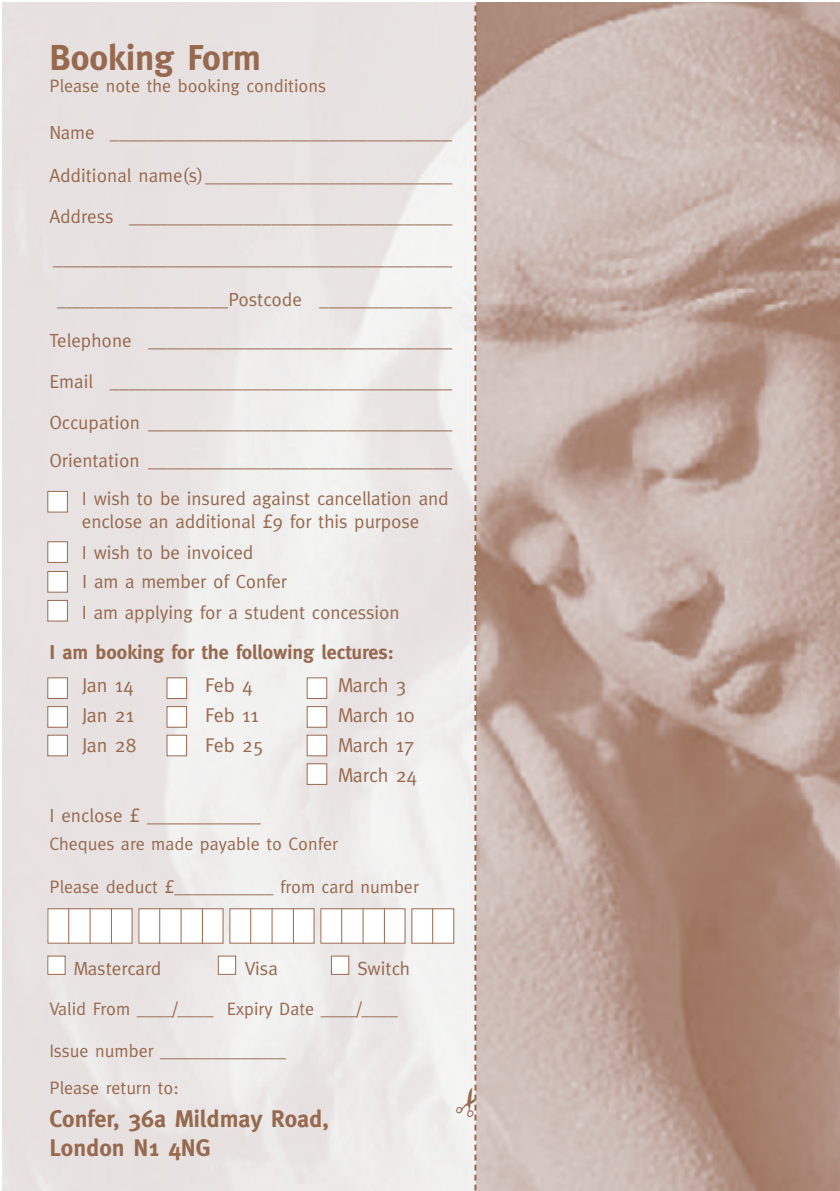
<style>
.page{position:relative;width:840px;height:1191px;background:#fff}
.page>*{position:absolute;margin:0;border:0;box-sizing:border-box;transform-origin:0 0}
.t1{font:700 36px "Meta";color:#97694f}
.t2{font:700 24px/28.8px "Meta";color:#97694f}
.t3{font:20px/30px "Meta";color:#97694f}
.t4{font:700 20px "Meta";color:#97694f}
.t5{font:19px/41.2px "Meta";letter-spacing:-.005em;color:#97694f}
.t6{font:18px/37.6px "Meta";color:#97694f}
</style>
<div class="page">
<img style="left:478px;top:3px;width:361px;height:1188px">
<img style="left:2px;top:3px;width:453px;height:1188px">
<div style="left:48px;top:908px;width:84px;height:35px;background:#fff"></div>
<div style="left:47px;top:908px;width:85px;height:35px;border:1px solid #97694f"></div>
<hr style="left:68px;top:908px;width:1px;height:35px;background:#97694f">
<hr style="left:89px;top:908px;width:1px;height:35px;background:#97694f">
<hr style="left:111px;top:908px;width:1px;height:35px;background:#97694f">
<div style="left:139px;top:908px;width:84px;height:35px;background:#fff"></div>
<div style="left:138px;top:908px;width:85px;height:35px;border:1px solid #97694f"></div>
<hr style="left:159px;top:908px;width:1px;height:35px;background:#97694f">
<hr style="left:180px;top:908px;width:1px;height:35px;background:#97694f">
<hr style="left:202px;top:908px;width:1px;height:35px;background:#97694f">
<div style="left:230px;top:908px;width:84px;height:35px;background:#fff"></div>
<div style="left:229px;top:908px;width:85px;height:35px;border:1px solid #97694f"></div>
<hr style="left:250px;top:908px;width:1px;height:35px;background:#97694f">
<hr style="left:271px;top:908px;width:1px;height:35px;background:#97694f">
<hr style="left:293px;top:908px;width:1px;height:35px;background:#97694f">
<div style="left:321px;top:908px;width:84px;height:35px;background:#fff"></div>
<div style="left:320px;top:908px;width:85px;height:35px;border:1px solid #97694f"></div>
<hr style="left:341px;top:908px;width:1px;height:35px;background:#97694f">
<hr style="left:362px;top:908px;width:1px;height:35px;background:#97694f">
<hr style="left:383px;top:908px;width:1px;height:35px;background:#97694f">
<div style="left:411px;top:908px;width:42px;height:35px;background:#fff"></div>
<div style="left:411px;top:908px;width:43px;height:35px;border:1px solid #97694f"></div>
<hr style="left:432px;top:908px;width:1px;height:35px;background:#97694f">
<div style="left:48px;top:956px;width:17px;height:18px;background:#fff"></div>
<div style="left:47px;top:955px;width:18px;height:19px;border:1px solid #97694f"></div>
<div style="left:218px;top:956px;width:17px;height:18px;background:#fff"></div>
<div style="left:218px;top:955px;width:18px;height:19px;border:1px solid #97694f"></div>
<div style="left:331px;top:956px;width:17px;height:18px;background:#fff"></div>
<div style="left:331px;top:955px;width:18px;height:19px;border:1px solid #97694f"></div>
<div style="left:48px;top:542px;width:19px;height:20px;background:#fff"></div>
<div style="left:47px;top:541px;width:21px;height:22px;border:1px solid #97694f"></div>
<div style="left:48px;top:571px;width:19px;height:21px;background:#fff"></div>
<div style="left:47px;top:571px;width:21px;height:21px;border:1px solid #97694f"></div>
<div style="left:48px;top:491px;width:19px;height:21px;background:#fff"></div>
<div style="left:47px;top:491px;width:21px;height:21px;border:1px solid #97694f"></div>
<div style="left:48px;top:600px;width:19px;height:21px;background:#fff"></div>
<div style="left:47px;top:600px;width:21px;height:21px;border:1px solid #97694f"></div>
<div style="left:48px;top:678px;width:19px;height:20px;background:#fff"></div>
<div style="left:47px;top:677px;width:21px;height:22px;border:1px solid #97694f"></div>
<div style="left:48px;top:706px;width:19px;height:21px;background:#fff"></div>
<div style="left:47px;top:706px;width:21px;height:21px;border:1px solid #97694f"></div>
<div style="left:48px;top:735px;width:19px;height:21px;background:#fff"></div>
<div style="left:47px;top:735px;width:21px;height:21px;border:1px solid #97694f"></div>
<div style="left:167px;top:678px;width:19px;height:20px;background:#fff"></div>
<div style="left:166px;top:677px;width:21px;height:22px;border:1px solid #97694f"></div>
<div style="left:167px;top:706px;width:19px;height:21px;background:#fff"></div>
<div style="left:166px;top:706px;width:21px;height:21px;border:1px solid #97694f"></div>
<div style="left:167px;top:735px;width:19px;height:21px;background:#fff"></div>
<div style="left:166px;top:735px;width:21px;height:21px;border:1px solid #97694f"></div>
<div style="left:307px;top:678px;width:19px;height:20px;background:#fff"></div>
<div style="left:306px;top:677px;width:21px;height:22px;border:1px solid #97694f"></div>
<div style="left:307px;top:706px;width:19px;height:21px;background:#fff"></div>
<div style="left:306px;top:706px;width:21px;height:21px;border:1px solid #97694f"></div>
<div style="left:307px;top:735px;width:19px;height:21px;background:#fff"></div>
<div style="left:306px;top:735px;width:21px;height:21px;border:1px solid #97694f"></div>
<div style="left:307px;top:763px;width:19px;height:21px;background:#fff"></div>
<div style="left:306px;top:763px;width:21px;height:22px;border:1px solid #97694f"></div>
<svg style="left:455px;top:3px;width:23px;height:1188px"></svg>
<h1 class="t1" style="left:49px;top:36px;width:213px">Booking Form</h1>
<p class="t6" style="left:49px;top:66px;width:278px">Please note the booking conditions</p>
<p class="t5" style="left:49px;top:111px;width:404px">Name ____________________________________</p>
<p class="t5" style="left:49px;top:155px;width:404px;text-align:center">Additional name(s)__________________________ Address __________________________________ __________________________________________ __________________Postcode ______________ Telephone ________________________________ Email ____________________________________ Occupation ________________________________</p>
<p class="t5" style="left:49px;top:441px;width:404px;line-height:38.2px;text-align:right">Orientation ________________________________<br>I wish to be insured against cancellation and</p>
<p class="t5" style="left:82px;top:505px;width:339px;line-height:31px">enclose an additional £9 for this purpose<br>I wish to be invoiced</p>
<p class="t5" style="left:82px;top:565px;width:319px;line-height:31px">I am a member of Confer<br>I am applying for a student concession</p>
<p class="t4" style="left:49px;top:640px;width:346px">I am booking for the following lectures:</p>
<p class="t3" style="left:82px;top:670px;width:53px">Jan 14</p>
<p class="t3" style="left:205px;top:670px;width:49px">Feb 4</p>
<p class="t3" style="left:337px;top:670px;width:70px">March 3</p>
<p class="t3" style="left:82px;top:700px;width:53px">Jan 21</p>
<p class="t3" style="left:205px;top:700px;width:55px">Feb 11</p>
<p class="t3" style="left:337px;top:700px;width:78px">March 10</p>
<p class="t3" style="left:82px;top:730px;width:56px">Jan 28</p>
<p class="t3" style="left:205px;top:730px;width:60px">Feb 25</p>
<p class="t3" style="left:337px;top:730px;width:81px">March 17<br>March 24</p>
<p class="t5" style="left:49px;top:794px;width:213px">I enclose £ ____________</p>
<p class="t6" style="left:49px;top:824px;width:290px">Cheques are made payable to Confer</p>
<p class="t6" style="left:49px;top:867px;width:370px">Please deduct £___________ from card number</p>
<p class="t5" style="left:73px;top:947px;width:89px">Mastercard</p>
<p class="t5" style="left:244px;top:947px;width:35px">Visa</p>
<p class="t5" style="left:357px;top:947px;width:54px">Switch</p>
<p class="t6" style="left:49px;top:989px;width:349px">Valid From ____/____ Expiry Date ____/____</p>
<p class="t6" style="left:49px;top:1031px;width:238px">Issue number ______________<br>Please return to:</p>
<p class="t2" style="left:49px;top:1104px;width:281px">Confer, 36a Mildmay Road,<br>London N1 4NG</p>
</div>
